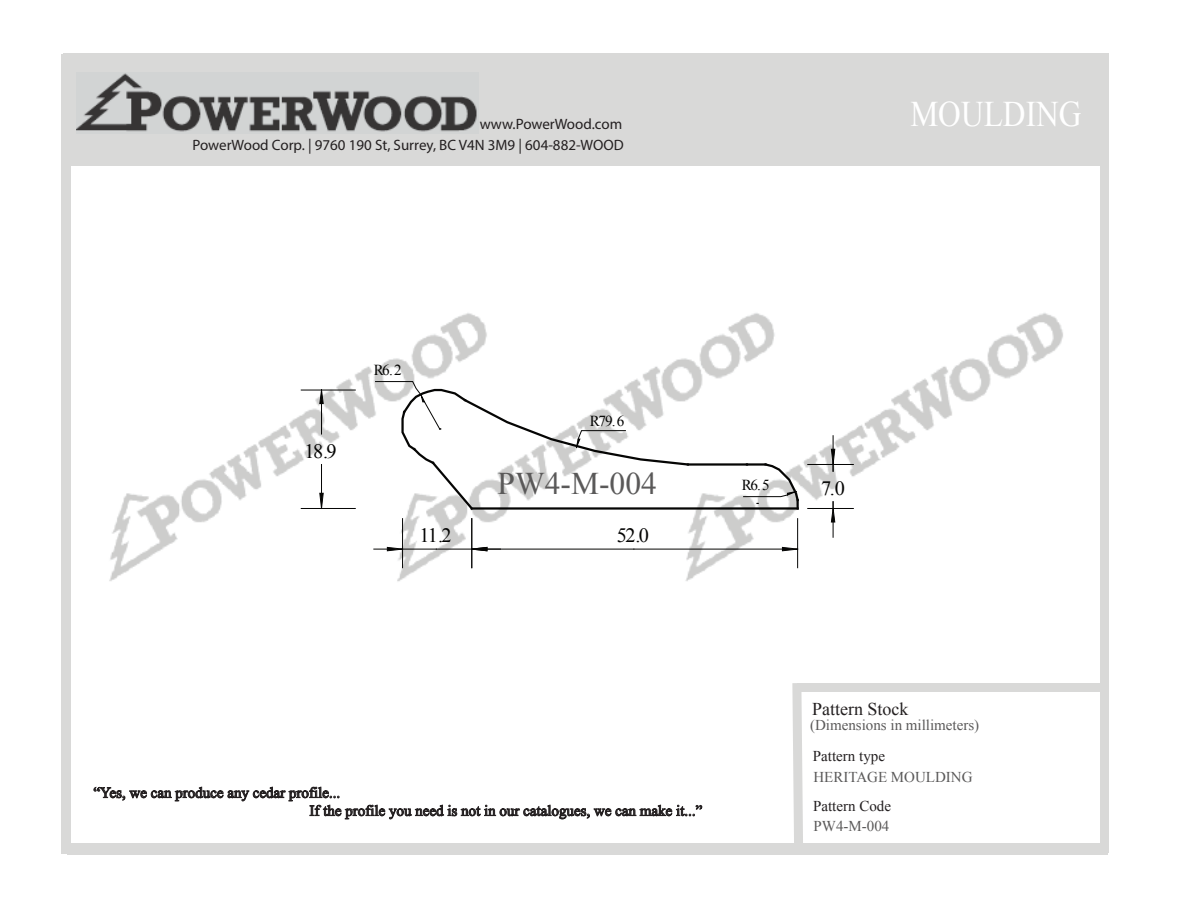
<style>
.page{position:relative;width:1188px;height:918px;background:#fff}
.page>*{position:absolute;margin:0;border:0;box-sizing:border-box;transform-origin:0 0}
.t1{font:36px "Times New Roman";color:#fff;scale:.87 1}
.t2{font:31.5px "Times New Roman";color:#5a5959}
.t3{font:20.25px "Times New Roman";color:#050504}
.t4{font:18px "Times New Roman";color:#231f20}
.t5{font:15.3px "Times New Roman";letter-spacing:-.11em;color:#050504}
.t6{font:15px/18px "Times New Roman";color:#231f20}
.t7{font:15px/20.5px "Myriad Pro";color:#231f20;text-align:right}
.t8{font:15px "Times New Roman";color:#5a5959}
</style>
<div class="page">
<img style="left:109px;top:313px;width:954px;height:269px">
<div style="left:64px;top:53px;width:1038px;height:113px;background:#d9d9d8"></div>
<img style="left:77px;top:73px;width:400px;height:59px">
<div style="left:62px;top:55px;width:9px;height:799px;background:#d9d9d8"></div>
<div style="left:1100px;top:53px;width:9px;height:800px;background:#d9d9d8"></div>
<div style="left:797px;top:683px;width:308px;height:9px;background:#d9d9d8"></div>
<div style="left:67px;top:844px;width:1041px;height:11px;background:#d9d9d8"></div>
<svg style="left:792px;top:683px;width:11px;height:161px"></svg>
<svg style="left:94px;top:787px;width:608px;height:32px"></svg>
<hr style="left:472px;top:507px;width:326px;height:3px;background:#050504">
<hr style="left:688px;top:463px;width:59px;height:3px;background:#050504">
<hr style="left:808px;top:464px;width:45px;height:1px;background:#050504">
<hr style="left:808px;top:508px;width:45px;height:1px;background:#050504">
<svg style="left:831px;top:502px;width:5px;height:35px"></svg>
<svg style="left:831px;top:436px;width:5px;height:35px"></svg>
<hr style="left:301px;top:390px;width:54px;height:1px;background:#050504">
<hr style="left:301px;top:508px;width:54px;height:1px;background:#050504">
<hr style="left:321px;top:404px;width:1px;height:30px;background:#050504">
<svg style="left:319px;top:389px;width:5px;height:15px"></svg>
<svg style="left:319px;top:464px;width:5px;height:44px"></svg>
<hr style="left:402px;top:519px;width:1px;height:49px;background:#050504">
<hr style="left:403px;top:549px;width:33px;height:1px;background:#050504">
<hr style="left:436px;top:549px;width:36px;height:1px;background:#050504">
<svg style="left:374px;top:547px;width:29px;height:5px"></svg>
<hr style="left:472px;top:519px;width:1px;height:49px;background:#050504">
<hr style="left:797px;top:519px;width:1px;height:49px;background:#050504">
<hr style="left:487px;top:549px;width:147px;height:1px;background:#050504">
<hr style="left:634px;top:549px;width:148px;height:1px;background:#050504">
<svg style="left:471px;top:547px;width:29px;height:5px"></svg>
<svg style="left:782px;top:547px;width:16px;height:5px"></svg>
<svg style="left:743px;top:462px;width:57px;height:46px"></svg>
<svg style="left:375px;top:381px;width:315px;height:131px"></svg>
<p class="t7" style="left:193px;top:114px;width:433px">www.PowerWood.com<br>PowerWood Corp. | 9760 190 St, Surrey, BC V4N 3M9 | 604-882-WOOD</p>
<h1 class="t1" style="left:910px;top:90px;width:198px">MOULDING</h1>
<h3 class="t3" style="left:305px;top:437px;width:34px">18.9</h3>
<p class="t5" style="left:374px;top:359px;width:29px">R6.2</p>
<p class="t5" style="left:590px;top:410px;width:36px">R79.6</p>
<h2 class="t2" style="left:498px;top:462px;width:161px">PW4-M-004</h2>
<h3 class="t3" style="left:419px;top:522px;width:34px">11.2</h3>
<h3 class="t3" style="left:617px;top:522px;width:34px">52.0</h3>
<p class="t5" style="left:742px;top:474px;width:29px">R6.5</p>
<h3 class="t3" style="left:821px;top:475px;width:25px">7.0</h3>
<p class="t6" style="left:309px;top:783px;width:394px;text-indent:-216px">“Yes, we can produce any cedar profile...<br>If the profile you need is not in our catalogues, we can make it...”</p>
<p class="t4" style="left:812px;top:696px;width:98px">Pattern Stock</p>
<p class="t8" style="left:810px;top:715px;width:171px">(Dimensions in millimeters)</p>
<p class="t6" style="left:813px;top:747px;width:74px">Pattern type</p>
<p class="t8" style="left:813px;top:767px;width:161px">HERITAGE MOULDING</p>
<p class="t6" style="left:813px;top:796px;width:79px">Pattern Code</p>
<p class="t8" style="left:814px;top:816px;width:77px">PW4-M-004</p>
</div>
